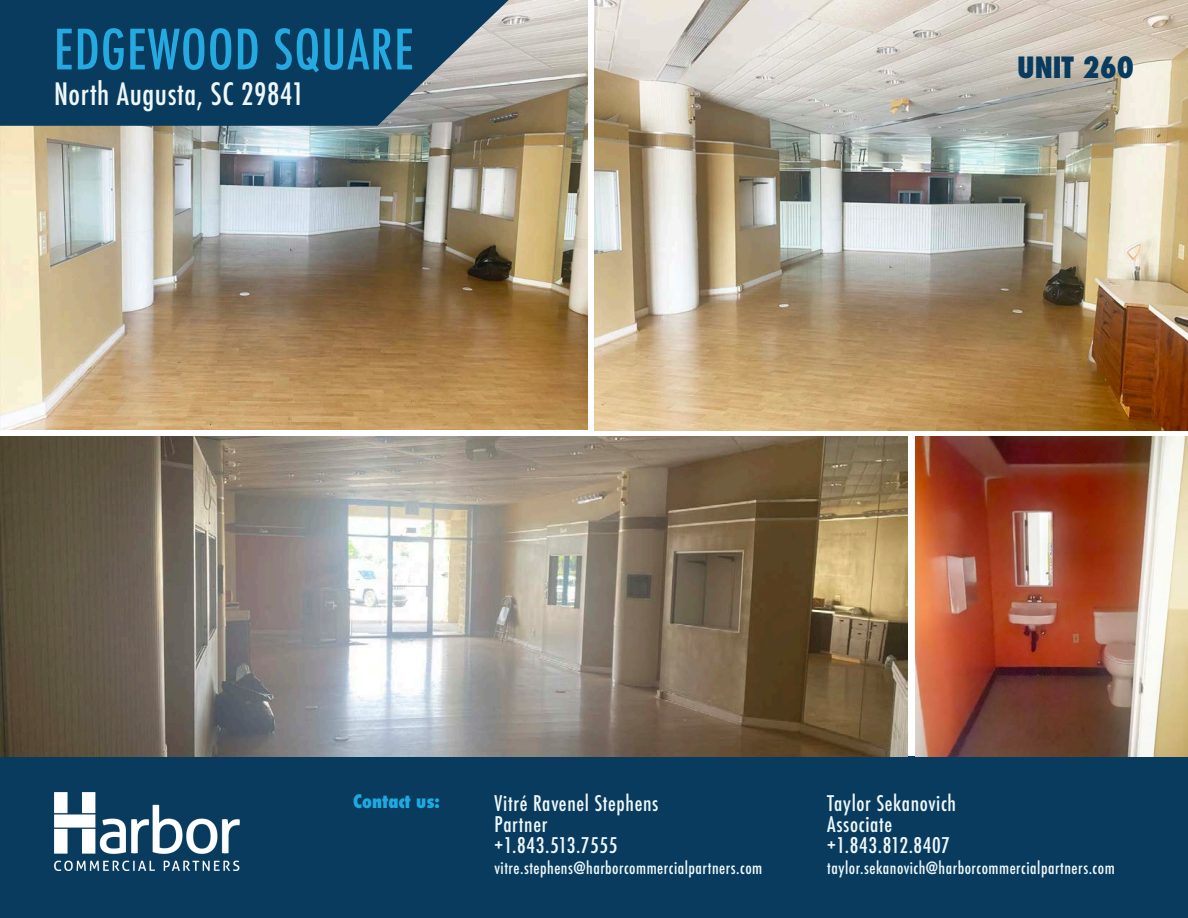
<style>
.page{position:relative;width:1188px;height:918px;background:#fff}
.page>*{position:absolute;margin:0;border:0;box-sizing:border-box;transform-origin:0 0}
.t1{font:500 condensed 54px "Futura";letter-spacing:.02em;color:#24aae1}
.t2{font:500 condensed 30px "Futura";letter-spacing:.02em;color:#eef8fb}
.t3{font:800 condensed 28.5px "Futura";color:#083b5d}
.t4{font:500 condensed 21px/21px "Futura";letter-spacing:.03em;color:#eef8fb}
.t5{font:800 condensed 18px "Futura";color:#1fa9e1}
.t6{font:500 condensed 16.5px "Futura";letter-spacing:.03em;color:#eef8fb}
</style>
<div class="page">
<div style="left:0;top:756px;width:1188px;height:162px;background:#083b5d"></div>
<img style="left:54px;top:793px;width:186px;height:78px">
<img style="left:594px;top:0;width:594px;height:430px">
<img style="left:0;top:0;width:588px;height:430px">
<img style="left:916px;top:437px;width:272px;height:319px">
<img style="left:0;top:437px;width:907px;height:319px">
<svg style="left:0;top:0;width:509px;height:126px;background:#1d4966"></svg>
<p class="t1" style="left:54px;top:15px;width:361px">EDGEWOOD SQUARE</p>
<p class="t2" style="left:54px;top:75px;width:252px">North Augusta, SC 29841</p>
<p class="t3" style="left:1017px;top:48px;width:118px">UNIT 260</p>
<p class="t5" style="left:353px;top:789px;width:88px">Contact us:</p>
<p class="t4" style="left:495px;top:792px;width:165px">Vitré Ravenel Stephens<br>Partner +1.843.513.7555</p>
<p class="t6" style="left:495px;top:857px;width:269px">vitre.stephens@harborcommercialpartners.com</p>
<p class="t4" style="left:827px;top:792px;width:130px">Taylor Sekanovich<br>Associate +1.843.812.8407</p>
<p class="t6" style="left:827px;top:857px;width:289px">taylor.sekanovich@harborcommercialpartners.com</p>
</div>
